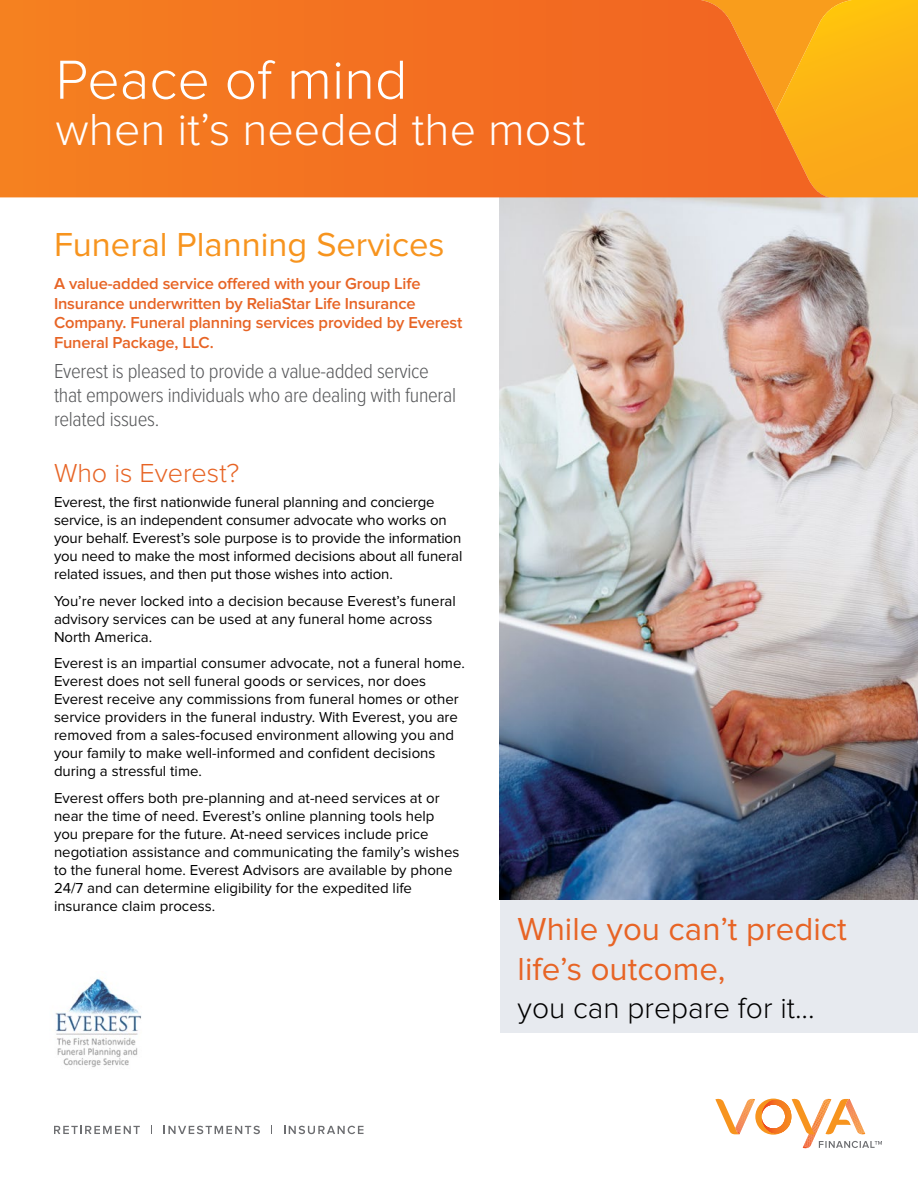
<style>
.page{position:relative;width:918px;height:1188px;background:#fff}
.page>*{position:absolute;margin:0;border:0;box-sizing:border-box;transform-origin:0 0}
.t1{font:300 57px "Proxima Nova";color:#fff}
.t2{font:300 46.5px "Proxima Nova";color:#fff}
.t3{font:34.5px "Proxima Nova";color:#f7941e}
.t4{font:33px/39.6px "Proxima Nova";color:#e76425}
.t5{font:300 30px "Proxima Nova";color:#000}
.t6{font:300 27px "Proxima Nova";color:#e76425}
.t7{font:300 21px/24px "Proxima Nova Cond";letter-spacing:-.015em;color:#58595b}
.t8{font:600 16.5px/19.5px "Proxima Nova";letter-spacing:-.01em;color:#e76425}
.t9{font:15px/18px "Proxima Nova";color:#000}
</style>
<div class="page">
<svg style="left:54px;top:1126px;width:86px;height:8px"></svg>
<svg style="left:164px;top:1126px;width:96px;height:8px"></svg>
<svg style="left:284px;top:1126px;width:80px;height:8px"></svg>
<svg style="left:715px;top:1098px;width:167px;height:51px"></svg>
<div style="left:500px;top:900px;width:418px;height:132px;background:#e7eaef"></div>
<img style="left:500px;top:197px;width:418px;height:703px">
<svg style="left:830px;top:0;width:88px;height:197px;background:#fbb115"></svg>
<svg style="left:0;top:0;width:830px;height:197px;background:#f37520"></svg>
<img style="left:55px;top:978px;width:87px;height:89px">
<h1 class="t1" style="left:56px;top:47px;width:354px">Peace of mind</h1>
<h2 class="t2" style="left:56px;top:103px;width:532px">when it’s needed the most</h2>
<h3 class="t3" style="left:54px;top:225px;width:392px">Funeral Planning Services</h3>
<p class="t8" style="left:54px;top:274px;width:410px">A value-added service offered with your Group Life Insurance underwritten by ReliaStar Life Insurance Company. Funeral planning services provided by Everest Funeral Package, LLC.</p>
<h3 class="t7" style="left:54px;top:360px;width:404px">Everest is pleased to provide a value-added service that empowers individuals who are dealing with funeral related issues.</h3>
<h3 class="t6" style="left:54px;top:458px;width:187px">Who is Everest?</h3>
<p class="t9" style="left:54px;top:493px;width:410px">Everest, the first nationwide funeral planning and concierge service, is an independent consumer advocate who works on your behalf. Everest’s sole purpose is to provide the information you need to make the most informed decisions about all funeral related issues, and then put those wishes into action.</p>
<p class="t9" style="left:54px;top:592px;width:403px">You’re never locked into a decision because Everest’s funeral advisory services can be used at any funeral home across<br>North America.</p>
<p class="t9" style="left:54px;top:654px;width:412px">Everest is an impartial consumer advocate, not a funeral home.<br>Everest does not sell funeral goods or services, nor does Everest receive any commissions from funeral homes or other service providers in the funeral industry. With Everest, you are removed from a sales-focused environment allowing you and your family to make well-informed and confident decisions during a stressful time.</p>
<p class="t9" style="left:54px;top:789px;width:407px">Everest offers both pre-planning and at-need services at or near the time of need. Everest’s online planning tools help you prepare for the future. At-need services include price negotiation assistance and communicating the family’s wishes to the funeral home. Everest Advisors are available by phone 24/7 and can determine eligibility for the expedited life insurance claim process.</p>
<h3 class="t4" style="left:518px;top:910px;width:331px">While you can’t predict life’s outcome,</h3>
<h3 class="t5" style="left:518px;top:991px;width:299px">you can prepare for it...</h3>
</div>
